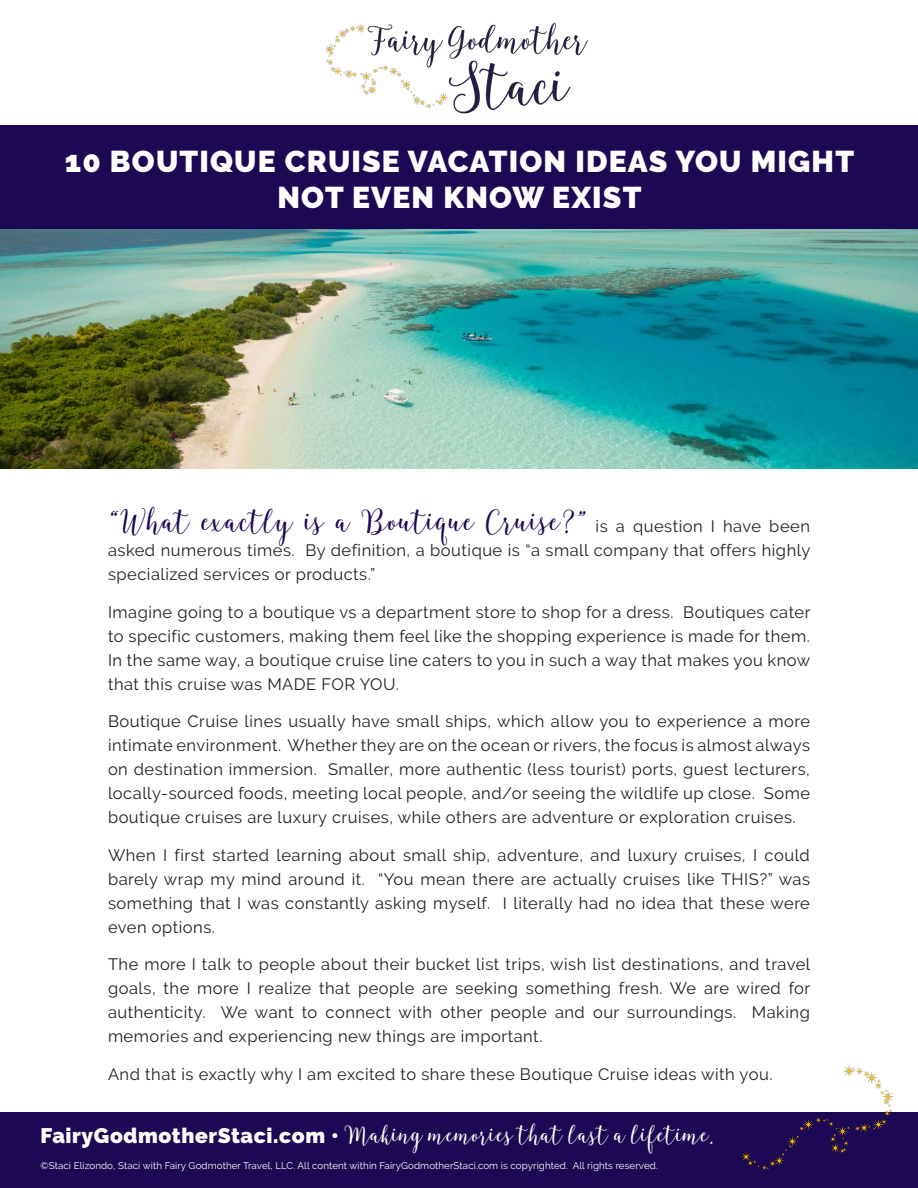
<style>
.page{position:relative;width:918px;height:1188px;background:#fff}
.page>*{position:absolute;margin:0;border:0;box-sizing:border-box;transform-origin:0 0}
.t1{font:34.5px "Blingtastic Script";letter-spacing:.03em;color:#1d0854}
.t2{font:900 30px/36px "Raleway";letter-spacing:.04em;color:#fff;text-align:center}
.t3{font:27px "Blingtastic Script";letter-spacing:.03em;color:#fff}
.t4{font:16.5px/24px "Raleway";letter-spacing:.03em;color:#231f20;text-align:justify}
.t5{font:9.75px "Raleway";letter-spacing:.01em;color:#fff}
.s1{font-family:"Raleway";font-size:16.5px;color:#231f20}
.s2{font-family:"Raleway";font-weight:900;font-size:21px}
</style>
<div class="page">
<div style="left:0;top:1112px;width:918px;height:76px;background:#1d0854"></div>
<img style="left:326px;top:23px;width:262px;height:91px">
<div style="left:0;top:125px;width:918px;height:105px;background:#1d0854"></div>
<img style="left:741px;top:1065px;width:153px;height:106px">
<img style="left:0;top:230px;width:918px;height:239px">
<h2 class="t2" style="left:65px;top:144px;width:791px">10 BOUTIQUE CRUISE VACATION IDEAS YOU MIGHT<br>NOT EVEN KNOW EXIST</h2>
<h1 class="t1" style="left:108px;top:502px;width:703px">“What exactly is a Boutique Cruise?” <span class="s1">is a question I have been</span></h1>
<p class="t4" style="left:108px;top:538px;width:704px">asked numerous times. By definition, a boutique is “a small company that offers highly specialized services or products.”</p>
<p class="t4" style="left:108px;top:600px;width:704px">Imagine going to a boutique vs a department store to shop for a dress. Boutiques cater to specific customers, making them feel like the shopping experience is made for them.<br>In the same way, a boutique cruise line caters to you in such a way that makes you know that this cruise was MADE FOR YOU.</p>
<p class="t4" style="left:108px;top:709px;width:704px">Boutique Cruise lines usually have small ships, which allow you to experience a more intimate environment. Whether they are on the ocean or rivers, the focus is almost always on destination immersion. Smaller, more authentic (less tourist) ports, guest lecturers, locally-sourced foods, meeting local people, and/or seeing the wildlife up close. Some boutique cruises are luxury cruises, while others are adventure or exploration cruises.</p>
<p class="t4" style="left:108px;top:843px;width:704px">When I first started learning about small ship, adventure, and luxury cruises, I could barely wrap my mind around it. “You mean there are actually cruises like THIS?” was something that I was constantly asking myself. I literally had no idea that these were even options.</p>
<p class="t4" style="left:108px;top:953px;width:704px">The more I talk to people about their bucket list trips, wish list destinations, and travel goals, the more I realize that people are seeking something fresh. We are wired for authenticity. We want to connect with other people and our surroundings. Making memories and experiencing new things are important.</p>
<p class="t4" style="left:108px;top:1062px;width:666px">And that is exactly why I am excited to share these Boutique Cruise ideas with you.</p>
<h3 class="t3" style="left:40px;top:1120px;width:675px"><span class="s2">FAIRYGODMOTHERSTACI.COM •</span> Making memories that last a lifetime.</h3>
<p class="t5" style="left:40px;top:1160px;width:619px">©Staci Elizondo, Staci with Fairy Godmother Travel, LLC. All content within FairyGodmotherStaci.com is copyrighted. All rights reserved.</p>
</div>
